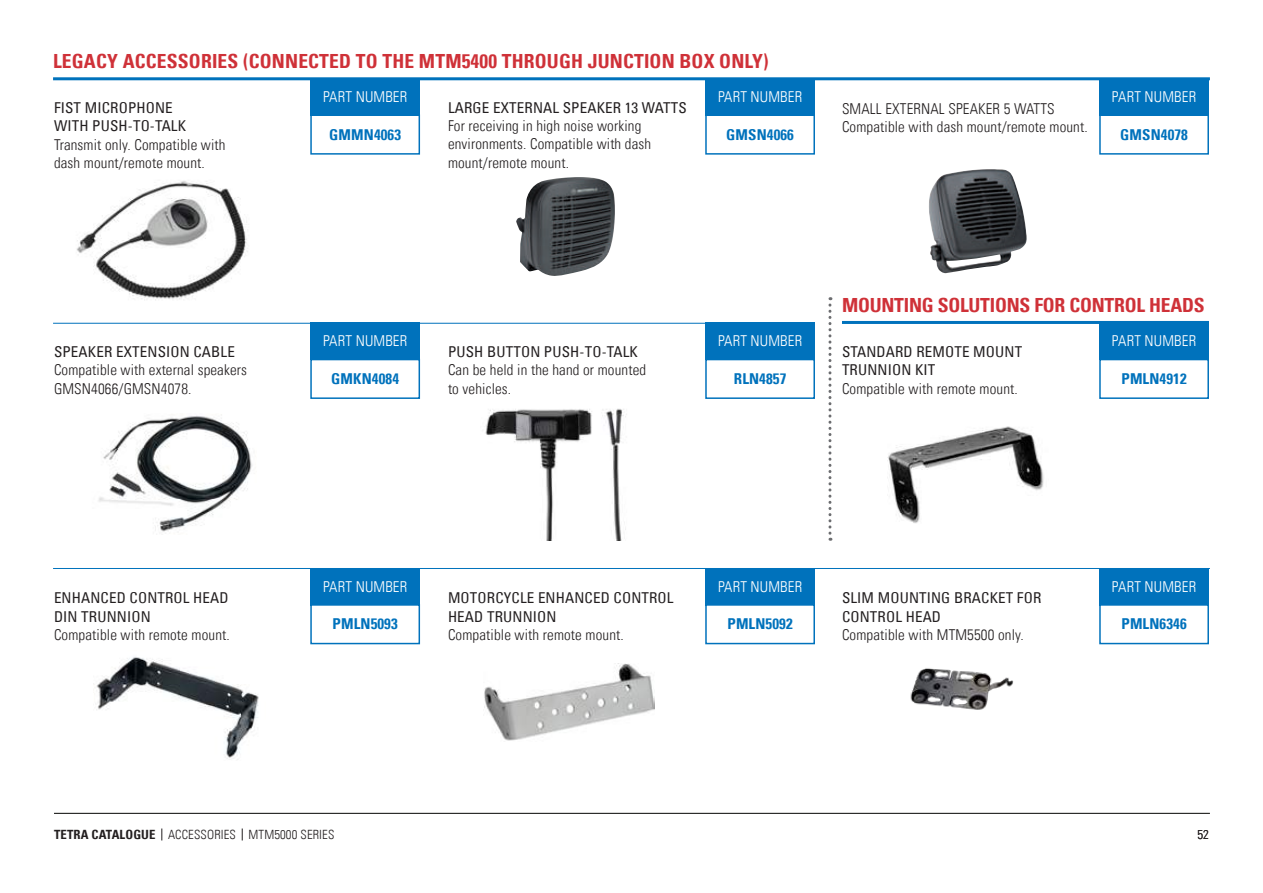
<style>
.page{position:relative;width:1263px;height:893px;background:#fff}
.page>*{position:absolute;margin:0;border:0;box-sizing:border-box;transform-origin:0 0}
.t1{font:700 condensed 19.5px "Univers LT";letter-spacing:.01em;color:#cf3138}
.t2{font:700 condensed 19.5px "Univers LT";letter-spacing:-.01em;color:#cf3138}
.t3{font:300 condensed 15px/18.3px "Univers LT";letter-spacing:.01em;color:#231f20}
.t4{font:condensed 15px/18.3px "Univers LT";letter-spacing:.01em;color:#231f20}
.t5{font:300 condensed 15px "Univers LT";letter-spacing:.01em;color:#fff}
.t6{font:700 condensed 15px "Univers LT";letter-spacing:.01em;color:#0072bc}
.t7{font:300 condensed 12.75px "Univers LT";letter-spacing:.01em;color:#231f20}
.s1{font-weight:700}
</style>
<div class="page">
<img style="left:98px;top:414px;width:155px;height:118px">
<svg style="left:162px;top:828px;width:1px;height:12px"></svg>
<svg style="left:242px;top:828px;width:1px;height:12px"></svg>
<div style="left:1099px;top:78px;width:110px;height:38px;background:#0072bc"></div>
<div style="left:1099px;top:114px;width:110px;height:41px;border:2px solid #0072bc"></div>
<hr style="left:53px;top:77px;width:1157px;height:3px;background:#0072bc">
<hr style="left:53px;top:568px;width:1157px;height:1px;background:#0072bc">
<hr style="left:53px;top:323px;width:762px;height:1px;background:#0072bc">
<hr style="left:54px;top:813px;width:1156px;height:1px;background:#040503">
<div style="left:310px;top:78px;width:110px;height:38px;background:#0072bc"></div>
<div style="left:310px;top:114px;width:110px;height:41px;border:2px solid #0072bc"></div>
<div style="left:310px;top:568px;width:110px;height:37px;background:#0072bc"></div>
<div style="left:310px;top:604px;width:110px;height:40px;border:2px solid #0072bc"></div>
<div style="left:705px;top:568px;width:110px;height:37px;background:#0072bc"></div>
<div style="left:705px;top:604px;width:110px;height:40px;border:2px solid #0072bc"></div>
<div style="left:705px;top:78px;width:110px;height:38px;background:#0072bc"></div>
<div style="left:705px;top:114px;width:110px;height:41px;border:2px solid #0072bc"></div>
<div style="left:1099px;top:568px;width:110px;height:37px;background:#0072bc"></div>
<div style="left:1099px;top:604px;width:110px;height:40px;border:2px solid #0072bc"></div>
<div style="left:310px;top:323px;width:110px;height:37px;background:#0072bc"></div>
<div style="left:310px;top:359px;width:110px;height:40px;border:2px solid #0072bc"></div>
<img style="left:76px;top:181px;width:172px;height:119px">
<img style="left:516px;top:177px;width:99px;height:99px">
<img style="left:929px;top:169px;width:98px;height:104px">
<img style="left:96px;top:657px;width:163px;height:103px">
<img style="left:484px;top:663px;width:171px;height:78px">
<div style="left:705px;top:323px;width:110px;height:37px;background:#0072bc"></div>
<div style="left:705px;top:359px;width:110px;height:40px;border:2px solid #0072bc"></div>
<hr style="left:842px;top:321px;width:367px;height:3px;background:#0072bc">
<img style="left:887px;top:426px;width:157px;height:97px">
<div style="left:1099px;top:323px;width:110px;height:37px;background:#0072bc"></div>
<div style="left:1099px;top:359px;width:110px;height:40px;border:2px solid #0072bc"></div>
<img style="left:910px;top:668px;width:104px;height:42px">
<svg style="left:828px;top:297px;width:3px;height:244px"></svg>
<img style="left:485px;top:408px;width:142px;height:133px">
<h1 class="t1" style="left:53px;top:49px;width:717px">LEGACY ACCESSORIES (CONNECTED TO THE MTM5400 THROUGH JUNCTION BOX ONLY)</h1>
<p class="t4" style="left:54px;top:98px;width:134px">FIST MICROPHONE<br>WITH PUSH-TO-TALK</p>
<p class="t3" style="left:54px;top:135px;width:173px">Transmit only. Compatible with dash mount/remote mount.</p>
<p class="t5" style="left:323px;top:88px;width:86px">PART NUMBER</p>
<p class="t6" style="left:329px;top:125px;width:73px">GMMN4063</p>
<p class="t4" style="left:448px;top:98px;width:240px">LARGE EXTERNAL SPEAKER 13 WATTS</p>
<p class="t3" style="left:448px;top:116px;width:205px">For receiving in high noise working environments. Compatible with dash mount/remote mount.</p>
<p class="t5" style="left:718px;top:88px;width:86px">PART NUMBER</p>
<p class="t6" style="left:726px;top:125px;width:69px">GMSN4066</p>
<p class="t3" style="left:842px;top:99px;width:247px">SMALL EXTERNAL SPEAKER 5 WATTS<br>Compatible with dash mount/remote mount.</p>
<p class="t5" style="left:1112px;top:88px;width:86px">PART NUMBER</p>
<p class="t6" style="left:1120px;top:125px;width:69px">GMSN4078</p>
<p class="t4" style="left:54px;top:342px;width:182px">SPEAKER EXTENSION CABLE</p>
<p class="t3" style="left:54px;top:361px;width:195px">Compatible with external speakers<br>GMSN4066/GMSN4078.</p>
<p class="t5" style="left:323px;top:332px;width:86px">PART NUMBER</p>
<p class="t6" style="left:331px;top:369px;width:69px">GMKN4084</p>
<p class="t4" style="left:448px;top:342px;width:191px">PUSH BUTTON PUSH-TO-TALK</p>
<p class="t3" style="left:448px;top:361px;width:200px">Can be held in the hand or mounted to vehicles.</p>
<p class="t5" style="left:718px;top:332px;width:86px">PART NUMBER</p>
<p class="t6" style="left:734px;top:369px;width:54px">RLN4857</p>
<h1 class="t2" style="left:842px;top:293px;width:364px">MOUNTING SOLUTIONS FOR CONTROL HEADS</h1>
<p class="t5" style="left:1112px;top:332px;width:86px">PART NUMBER</p>
<p class="t6" style="left:1121px;top:369px;width:67px">PMLN4912</p>
<p class="t4" style="left:842px;top:342px;width:182px">STANDARD REMOTE MOUNT<br>TRUNNION KIT</p>
<p class="t3" style="left:842px;top:379px;width:177px">Compatible with remote mount.</p>
<p class="t4" style="left:54px;top:589px;width:176px">ENHANCED CONTROL HEAD<br>DIN TRUNNION</p>
<p class="t3" style="left:54px;top:626px;width:177px">Compatible with remote mount.</p>
<p class="t5" style="left:323px;top:577px;width:86px">PART NUMBER</p>
<p class="t6" style="left:333px;top:615px;width:67px">PMLN5093</p>
<p class="t4" style="left:448px;top:589px;width:227px">MOTORCYCLE ENHANCED CONTROL<br>HEAD TRUNNION</p>
<p class="t3" style="left:448px;top:626px;width:177px">Compatible with remote mount.</p>
<p class="t5" style="left:718px;top:577px;width:86px">PART NUMBER</p>
<p class="t6" style="left:727px;top:615px;width:67px">PMLN5092</p>
<p class="t4" style="left:842px;top:589px;width:201px">SLIM MOUNTING BRACKET FOR<br>CONTROL HEAD</p>
<p class="t3" style="left:842px;top:626px;width:183px">Compatible with MTM5500 only.</p>
<p class="t5" style="left:1112px;top:577px;width:86px">PART NUMBER</p>
<p class="t6" style="left:1121px;top:615px;width:67px">PMLN6346</p>
<p class="t7" style="left:54px;top:827px;width:282px"><span class="s1">TETRA CATALOGUE</span> ACCESSORIES MTM5000 SERIES</p>
<p class="t7" style="left:1197px;top:827px;width:13px">52</p>
</div>
